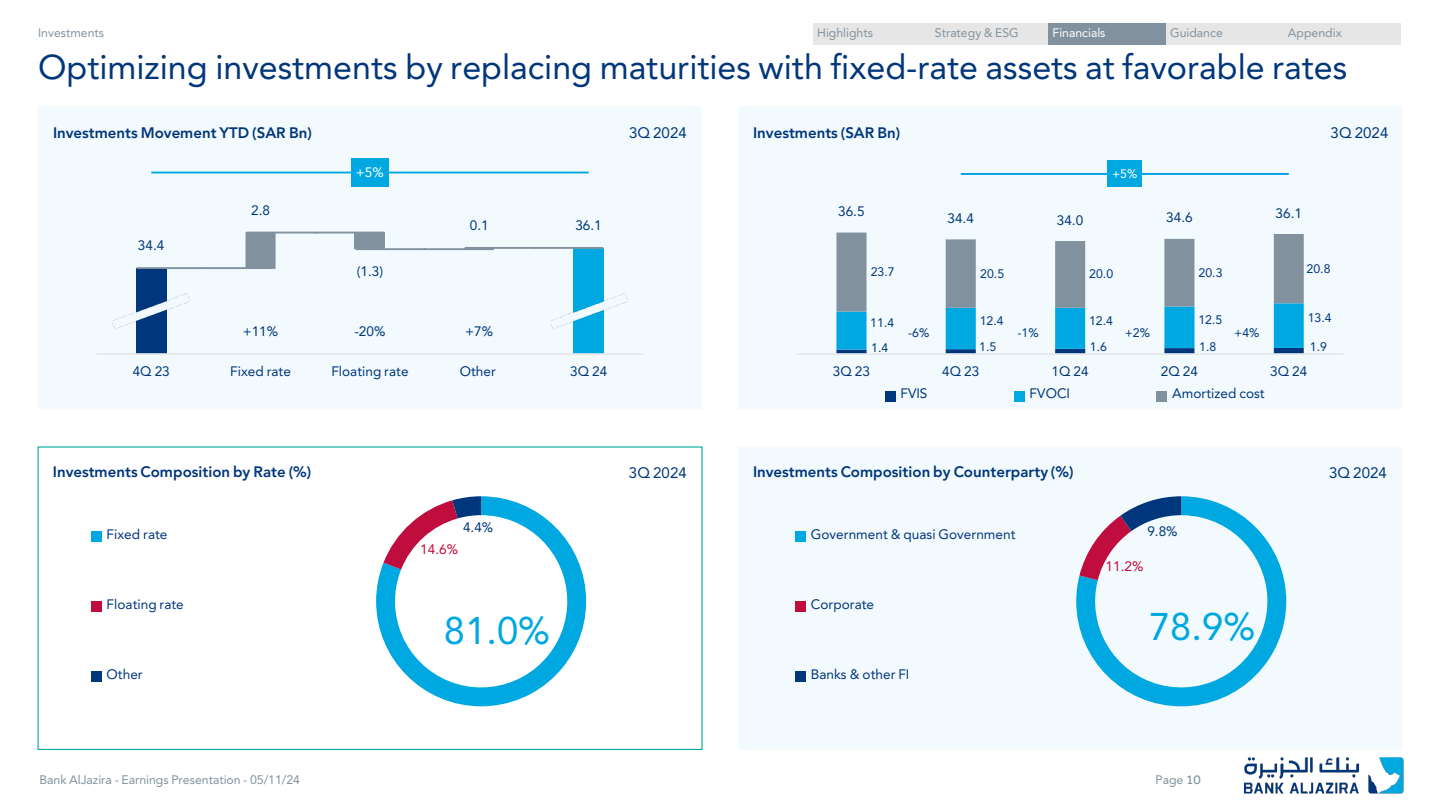
<style>
.page{position:relative;width:1440px;height:810px;background:#fff}
.page>*{position:absolute;margin:0;border:0;box-sizing:border-box;transform-origin:0 0}
.t1{font:42px "Bahij Janna";color:#00a8e1}
.t2{font:37.5px "Bahij Janna";color:#00367a}
.t3{font:700 16.5px "Bahij Janna";color:#00367b}
.t4{font:16.5px "Bahij Janna";letter-spacing:.005em;color:#00367b}
.t5{font:15px "Bahij Janna";color:#00367b}
.t6{font:15px "Bahij Janna";color:#bf0d3e}
.t7{font:15px "Bahij Janna";color:#fff}
.t8{font:13.5px "Bahij Janna";color:#81929e}
.t9{font:13.5px "Bahij Janna";color:#00367b}
.t10{font:13.5px "Bahij Janna";letter-spacing:-.005em;color:#fff}
.s1{font-family:"Effra"}
</style>
<div class="page">
<img style="left:1244px;top:757px;width:159px;height:37px">
<div style="left:813px;top:23px;width:118px;height:22px;background:#e7e6e6"></div>
<div style="left:931px;top:23px;width:117px;height:22px;background:#e7e6e6"></div>
<div style="left:1048px;top:23px;width:118px;height:22px;background:#81929e"></div>
<div style="left:1166px;top:23px;width:118px;height:22px;background:#e7e6e6"></div>
<div style="left:1284px;top:23px;width:117px;height:22px;background:#e7e6e6"></div>
<svg style="left:376px;top:496px;width:210px;height:210px"></svg>
<div style="left:91px;top:531px;width:11px;height:11px;background:#00a8e1"></div>
<div style="left:91px;top:601px;width:11px;height:11px;background:#bf0d3e"></div>
<div style="left:91px;top:671px;width:11px;height:11px;background:#00367b"></div>
<div style="left:738px;top:447px;width:664px;height:302px;background:#f2fafd"></div>
<svg style="left:1076px;top:496px;width:210px;height:210px"></svg>
<div style="left:795px;top:531px;width:11px;height:11px;background:#00a8e1"></div>
<div style="left:795px;top:601px;width:11px;height:11px;background:#bf0d3e"></div>
<div style="left:795px;top:671px;width:11px;height:11px;background:#00367b"></div>
<div style="left:38px;top:106px;width:664px;height:303px;background:#f2fafd"></div>
<div style="left:574px;top:248px;width:30px;height:106px;background:#00a8e1"></div>
<div style="left:136px;top:268px;width:30px;height:86px;background:#00367b"></div>
<svg style="left:246px;top:233px;width:248px;height:35px"></svg>
<div style="left:355px;top:233px;width:30px;height:16px;background:#81929e"></div>
<hr style="left:97px;top:353px;width:546px;height:2px;background:#e6e9ec">
<hr style="left:137px;top:267px;width:69px;height:2px;background:#81929e">
<hr style="left:206px;top:267px;width:69px;height:2px;background:#81929e">
<hr style="left:247px;top:232px;width:68px;height:2px;background:#81929e">
<hr style="left:315px;top:232px;width:69px;height:2px;background:#81929e">
<hr style="left:356px;top:248px;width:69px;height:2px;background:#81929e">
<hr style="left:425px;top:248px;width:68px;height:2px;background:#81929e">
<hr style="left:465px;top:247px;width:69px;height:2px;background:#81929e">
<hr style="left:534px;top:247px;width:69px;height:2px;background:#81929e">
<hr style="left:151px;top:172px;width:438px;height:1px;background:#00a8e1">
<img style="left:113px;top:294px;width:76px;height:35px">
<img style="left:551px;top:294px;width:76px;height:35px">
<div style="left:351px;top:158px;width:38px;height:29px;background:#00a8e1"></div>
<div style="left:738px;top:106px;width:664px;height:303px;background:#f2fafd"></div>
<svg style="left:836px;top:233px;width:468px;height:120px"></svg>
<hr style="left:797px;top:353px;width:546px;height:2px;background:#e6e9ec">
<hr style="left:961px;top:173px;width:328px;height:2px;background:#009ee3">
<div style="left:1107px;top:161px;width:35px;height:26px;background:#00a8e1"></div>
<div style="left:885px;top:391px;width:11px;height:10px;background:#00367b"></div>
<div style="left:1014px;top:391px;width:11px;height:10px;background:#00a8e1"></div>
<div style="left:1157px;top:391px;width:10px;height:10px;background:#81929e"></div>
<p class="t8" style="left:38px;top:24px;width:68px">Investments</p>
<p class="t8" style="left:817px;top:24px;width:57px">Highlights</p>
<p class="t8" style="left:935px;top:24px;width:85px">Strategy &amp; ESG</p>
<p class="t10" style="left:1053px;top:24px;width:54px">Financials</p>
<p class="t8" style="left:1170px;top:24px;width:54px">Guidance</p>
<p class="t8" style="left:1288px;top:24px;width:56px">Appendix</p>
<h2 class="t2" style="left:38px;top:44px;width:1311px">Optimizing investments by replacing maturities with fixed-rate assets at favorable rates</h2>
<p class="t3" style="left:53px;top:123px;width:260px">Investments Movement YTD (SAR Bn)</p>
<p class="t4" style="left:629px;top:123px;width:59px">3Q 2024</p>
<p class="t3" style="left:753px;top:123px;width:149px">Investments (SAR Bn)</p>
<p class="t4" style="left:1331px;top:123px;width:59px">3Q 2024</p>
<p class="t7" style="left:356px;top:163px;width:29px">+5%</p>
<p class="t10" style="left:1112px;top:166px;width:27px">+5%</p>
<p class="t5" style="left:251px;top:201px;width:20px">2.8</p>
<p class="t5" style="left:470px;top:216px;width:20px">0.1</p>
<p class="t5" style="left:575px;top:216px;width:28px">36.1</p>
<p class="t5" style="left:838px;top:202px;width:28px">36.5</p>
<p class="t5" style="left:948px;top:209px;width:28px">34.4</p>
<p class="t5" style="left:1057px;top:211px;width:28px">34.0</p>
<p class="t5" style="left:1166px;top:208px;width:28px">34.6</p>
<p class="t5" style="left:1276px;top:204px;width:28px">36.1</p>
<p class="t5" style="left:138px;top:236px;width:28px">34.4</p>
<p class="t5" style="left:357px;top:262px;width:28px">(1.3)</p>
<p class="t9" style="left:871px;top:264px;width:25px">23.7</p>
<p class="t9" style="left:980px;top:265px;width:25px">20.5</p>
<p class="t9" style="left:1089px;top:266px;width:25px">20.0</p>
<p class="t9" style="left:1199px;top:264px;width:25px">20.3</p>
<p class="t9" style="left:1307px;top:260px;width:25px">20.8</p>
<p class="t5" style="left:243px;top:322px;width:37px">+11%</p>
<p class="t5" style="left:354px;top:322px;width:32px">-20%</p>
<p class="t5" style="left:465px;top:322px;width:29px">+7%</p>
<p class="t9" style="left:870px;top:315px;width:25px">11.4</p>
<p class="t9" style="left:980px;top:313px;width:25px">12.4</p>
<p class="t9" style="left:1089px;top:312px;width:25px">12.4</p>
<p class="t9" style="left:1198px;top:312px;width:25px">12.5</p>
<p class="t9" style="left:1308px;top:310px;width:25px">13.4</p>
<p class="t9" style="left:908px;top:324px;width:23px">-6%</p>
<p class="t9" style="left:1017px;top:324px;width:23px">-1%</p>
<p class="t9" style="left:1125px;top:324px;width:27px">+2%</p>
<p class="t9" style="left:1234px;top:324px;width:27px">+4%</p>
<p class="t9" style="left:871px;top:339px;width:19px">1.4</p>
<p class="t9" style="left:979px;top:339px;width:19px">1.5</p>
<p class="t9" style="left:1090px;top:338px;width:19px">1.6</p>
<p class="t9" style="left:1199px;top:338px;width:19px">1.8</p>
<p class="t9" style="left:1310px;top:338px;width:19px">1.9</p>
<p class="t5" style="left:133px;top:362px;width:39px">4Q 23</p>
<p class="t5" style="left:230px;top:362px;width:62px">Fixed rate</p>
<p class="t5" style="left:331px;top:362px;width:79px">Floating rate</p>
<p class="t5" style="left:460px;top:362px;width:38px">Other</p>
<p class="t5" style="left:570px;top:362px;width:39px">3Q 24</p>
<p class="t5" style="left:833px;top:362px;width:39px">3Q 23</p>
<p class="t5" style="left:942px;top:362px;width:39px">4Q 23</p>
<p class="t5" style="left:1052px;top:362px;width:39px">1Q 24</p>
<p class="t5" style="left:1161px;top:362px;width:39px">2Q 24</p>
<p class="t5" style="left:1270px;top:362px;width:39px">3Q 24</p>
<p class="t5" style="left:901px;top:384px;width:29px">FVIS</p>
<p class="t5" style="left:1030px;top:384px;width:42px">FVOCI</p>
<p class="t5" style="left:1172px;top:384px;width:94px">Amortized cost</p>
<p class="t3" style="left:53px;top:461px;width:260px">Investments Composition by Rate (%)</p>
<p class="t4" style="left:629px;top:463px;width:59px">3Q 2024</p>
<p class="t3" style="left:753px;top:461px;width:322px">Investments Composition by Counterparty (%)</p>
<p class="t4" style="left:1329px;top:463px;width:59px">3Q 2024</p>
<p class="t5" style="left:107px;top:525px;width:62px">Fixed rate</p>
<p class="t5" style="left:463px;top:518px;width:32px">4.4%</p>
<p class="t6" style="left:420px;top:540px;width:39px">14.6%</p>
<p class="t5" style="left:811px;top:525px;width:206px">Government &amp; quasi Government</p>
<p class="t5" style="left:1147px;top:522px;width:32px">9.8%</p>
<p class="t6" style="left:1106px;top:557px;width:39px">11.2%</p>
<p class="t5" style="left:107px;top:595px;width:79px">Floating rate</p>
<p class="t1" style="left:444px;top:605px;width:108px">81.0%</p>
<p class="t5" style="left:811px;top:595px;width:65px">Corporate</p>
<p class="t1" style="left:1149px;top:601px;width:108px">78.9%</p>
<p class="t5" style="left:107px;top:665px;width:38px">Other</p>
<p class="t5" style="left:811px;top:665px;width:100px">Banks &amp; other FI</p>
<p class="t8" style="left:40px;top:771px;width:262px">Bank AlJazira - Earnings Presentation - 05/11/24</p>
<p class="t8" style="left:1156px;top:771px;width:47px">Page <span class="s1">10</span></p>
</div>
